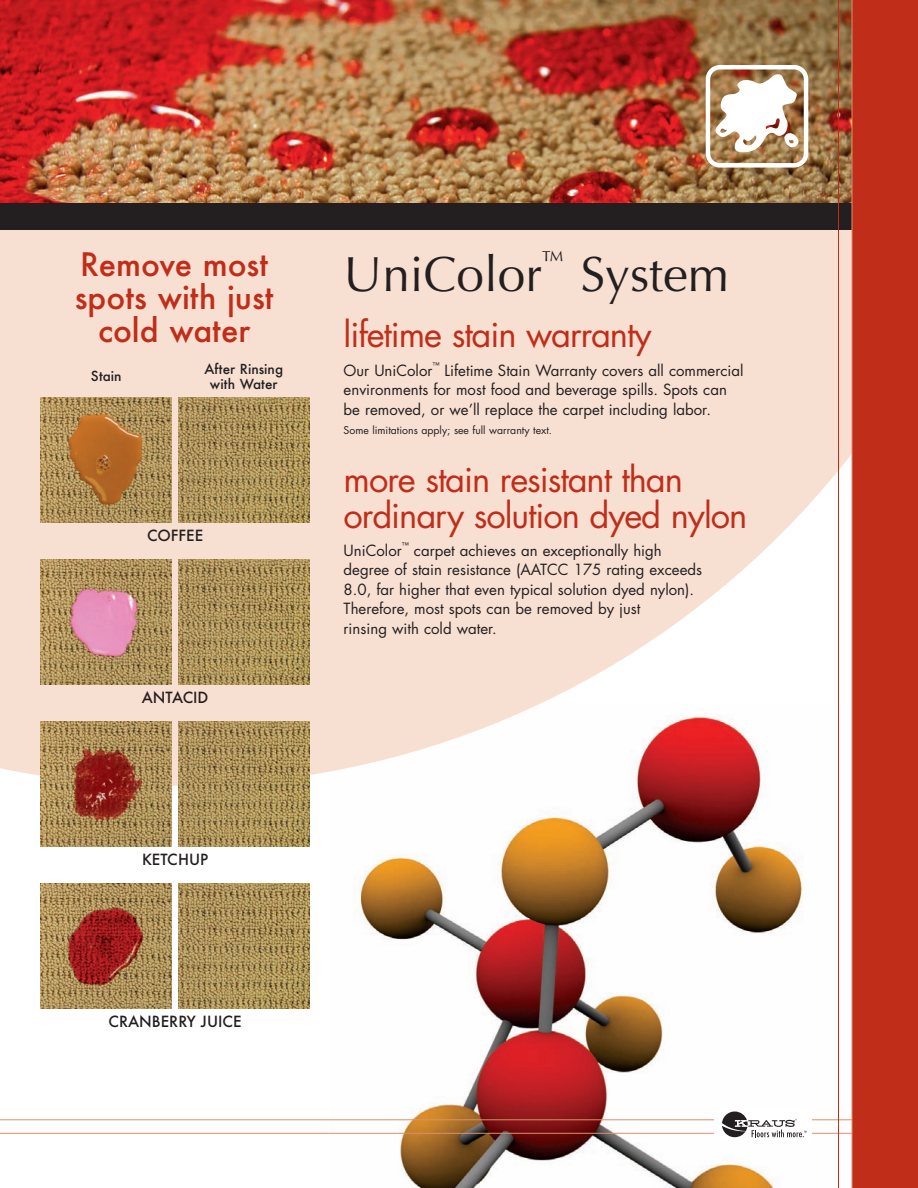
<style>
.page{position:relative;width:918px;height:1188px;background:#fff}
.page>*{position:absolute;margin:0;border:0;box-sizing:border-box;transform-origin:0 0}
.t1{font:49.5px "Optima";color:#231f20}
.t2{font:34.5px/36px "Futura";letter-spacing:-.03em;color:#c02d19}
.t3{font:500 31.5px/33px "Futura";color:#c02d19;text-align:center}
.t4{font:24.75px "Optima";color:#231f20}
.t5{font:15px/19.5px "Futura";color:#231f20}
.t6{font:500 15px "Futura";color:#231f20}
.t7{font:500 13.5px/15px "Futura";color:#231f20;text-align:center}
.t8{font:10.5px "Futura";color:#231f20}
.t9{font:7.5px "Futura";color:#231f20}
</style>
<div class="page">
<img style="left:331px;top:786px;width:516px;height:402px">
<svg style="left:0;top:230px;width:852px;height:556px;fill:#f7dfd2"></svg>
<div style="left:0;top:0;width:918px;height:230px;background:#231f20"></div>
<hr style="left:0;top:1133px;width:918px;height:1px;background:#de8e6f">
<hr style="left:0;top:1119px;width:918px;height:1px;background:#de8e6f">
<img style="left:0;top:0;width:852px;height:203px">
<img style="left:41px;top:397px;width:131px;height:126px">
<img style="left:178px;top:397px;width:131px;height:126px">
<img style="left:41px;top:559px;width:131px;height:126px">
<img style="left:178px;top:559px;width:131px;height:126px">
<img style="left:41px;top:721px;width:131px;height:126px">
<img style="left:178px;top:721px;width:131px;height:126px">
<img style="left:41px;top:883px;width:131px;height:126px">
<img style="left:178px;top:883px;width:131px;height:126px">
<div style="left:852px;top:0;width:66px;height:1188px;background:#c02d19"></div>
<hr style="left:852px;top:0;width:1px;height:1188px;background:#de8e6f">
<hr style="left:838px;top:0;width:1px;height:1188px;background:#c02d19">
<div style="left:714px;top:1109px;width:98px;height:33px;background:#fff"></div>
<svg style="left:722px;top:1112px;width:85px;height:25px"></svg>
<svg style="left:706px;top:65px;width:102px;height:103px;background:#cfbaa4"></svg>
<h3 class="t3" style="left:75px;top:249px;width:200px">Remove most spots with just cold water</h3>
<p class="t7" style="left:91px;top:369px;width:32px">Stain</p>
<p class="t7" style="left:204px;top:362px;width:80px">After Rinsing with Water</p>
<p class="t6" style="left:147px;top:528px;width:58px">COFFEE</p>
<p class="t6" style="left:142px;top:690px;width:68px">ANTACID</p>
<p class="t6" style="left:142px;top:852px;width:68px">KETCHUP</p>
<p class="t6" style="left:109px;top:1014px;width:134px">CRANBERRY JUICE</p>
<h1 class="t1" style="left:344px;top:246px;width:200px">UniColor</h1>
<h3 class="t4" style="left:542px;top:246px;width:25px">™</h3>
<h1 class="t1" style="left:581px;top:246px;width:150px">System</h1>
<h2 class="t2" style="left:344px;top:320px;width:309px">lifetime stain warranty</h2>
<p class="t5" style="left:344px;top:362px;width:90px">Our UniColor</p>
<p class="t9" style="left:432px;top:362px;width:9px">™</p>
<p class="t5" style="left:344px;top:362px;width:401px;text-indent:101px">Lifetime Stain Warranty covers all commercial environments for most food and beverage spills. Spots can be removed, or we’ll replace the carpet including labor.</p>
<p class="t8" style="left:344px;top:425px;width:210px">Some limitations apply; see full warranty text.</p>
<h2 class="t2" style="left:344px;top:464px;width:405px">more stain resistant than ordinary solution dyed nylon</h2>
<p class="t5" style="left:344px;top:542px;width:60px">UniColor</p>
<p class="t9" style="left:402px;top:542px;width:9px">™</p>
<p class="t5" style="left:344px;top:542px;width:360px;text-indent:70px">carpet achieves an exceptionally high degree of stain resistance (AATCC 175 rating exceeds 8.0, far higher that even typical solution dyed nylon).<br>Therefore, most spots can be removed by just<br>rinsing with cold water.</p>
</div>
